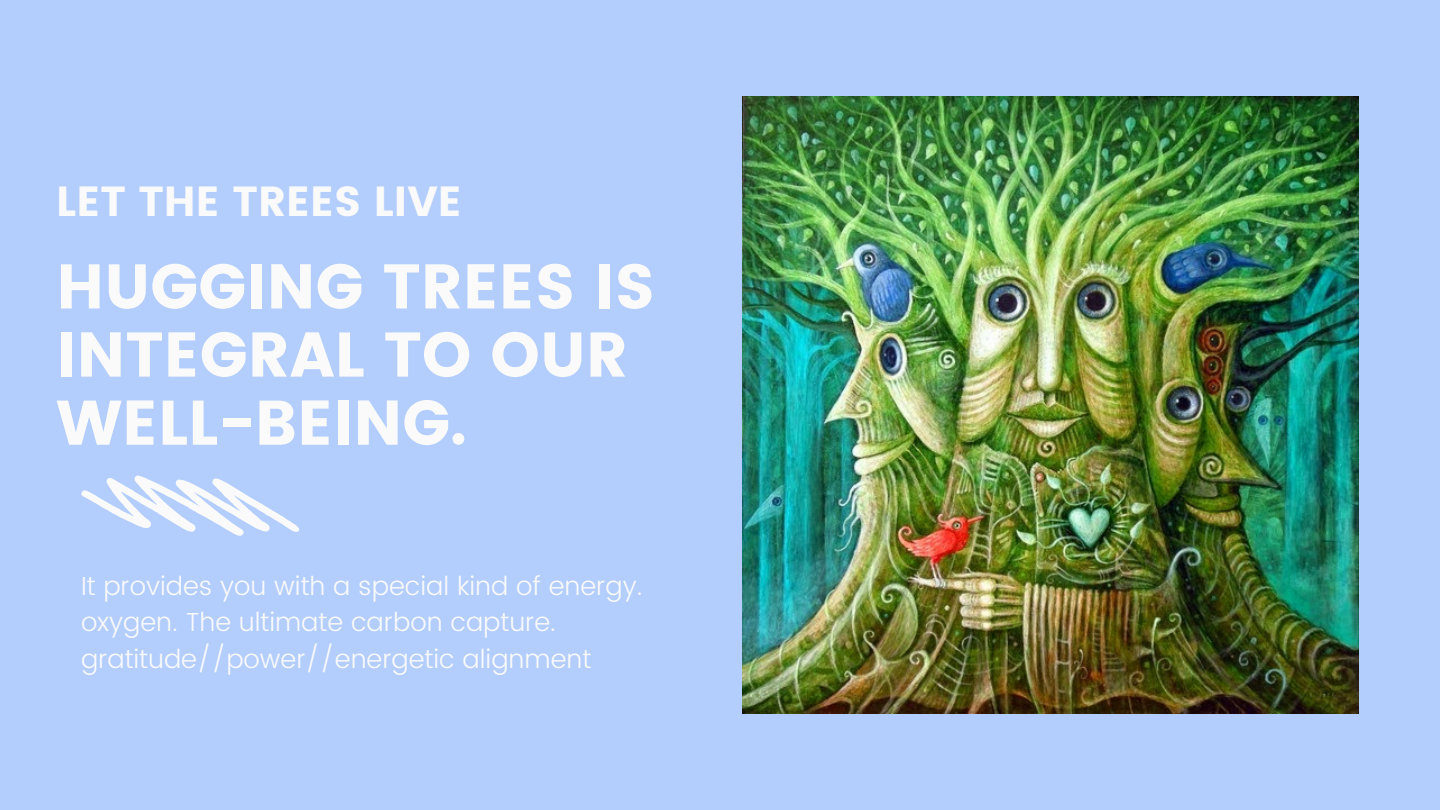
<style>
.page{position:relative;width:1440px;height:810px;background:#b3cefd}
.page>*{position:absolute;margin:0;border:0;box-sizing:border-box;transform-origin:0 0}
.t1{font:62.9px/68.1px "Poppins";color:#fafafa}
.t2{font:42px "Poppins";color:#fafafa}
.t3{font:300 26.1px "Poppins";color:#fafafa}
</style>
<div class="page">
<svg style="left:81px;top:475px;width:218px;height:61px"></svg>
<img style="left:742px;top:97px;width:617px;height:616px">
<p class="t2" style="left:56px;top:177px;width:407px">LET THE TREES LIVE</p>
<p class="t1" style="left:56px;top:253px;width:600px">HUGGING TREES IS<br>INTEGRAL TO OUR<br>WELL-BEING.</p>
<p class="t3" style="left:81px;top:571px;width:563px">It provides you with a special kind of energy.</p>
<p class="t3" style="left:81px;top:607px;width:476px">oxygen. The ultimate carbon capture.</p>
<p class="t3" style="left:81px;top:643px;width:512px">gratitude//power//energetic alignment</p>
</div>
